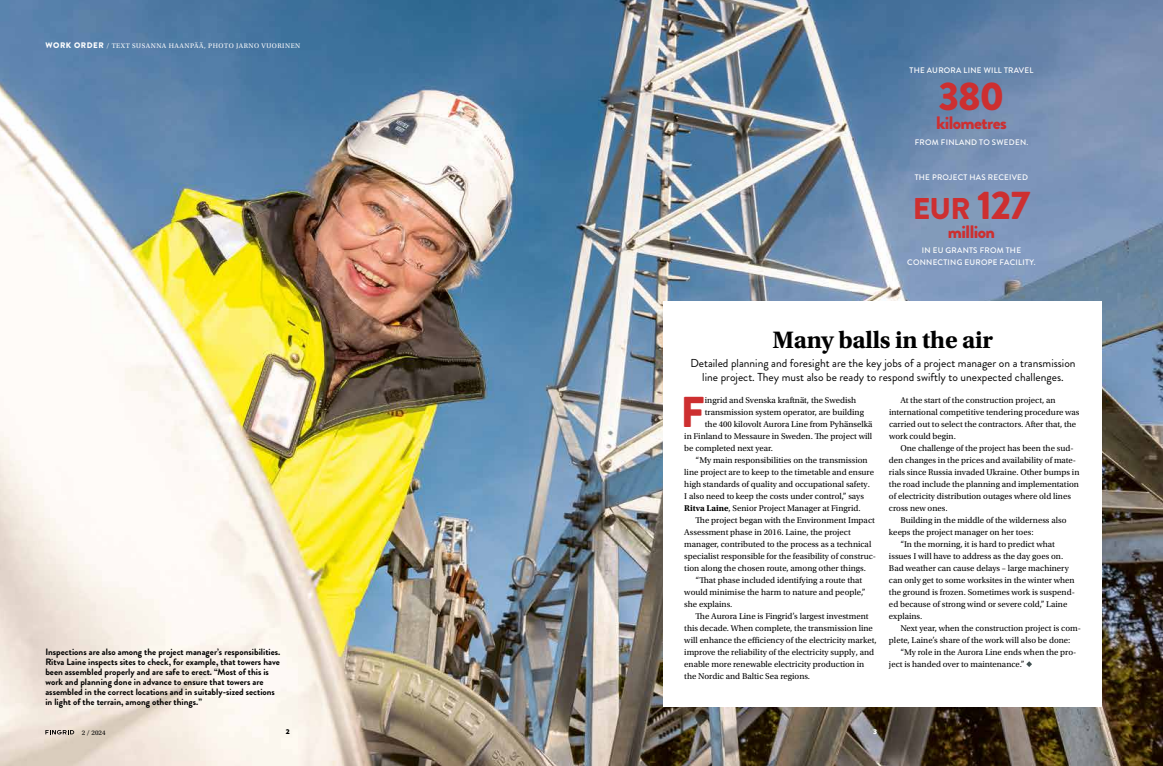
<style>
.page{position:relative;width:1163px;height:766px;background:#fff}
.page>*{position:absolute;margin:0;border:0;box-sizing:border-box;transform-origin:0 0}
.t1{font:900 43.1px "Brandon Grotesque";color:#cd2f30}
.t2{font:900 40px "Brandon Grotesque";color:#cd2f30}
.t3{font:900 30px "Brandon Grotesque";color:#cd2f30}
.t4{font:700 25px "Utopia Std";letter-spacing:-.01em;color:#000}
.t5{font:900 18px "Brandon Grotesque";letter-spacing:-.03em;color:#cd2f30}
.t6{font:11.5px/13.8px "Brandon Grotesque";color:#000;text-align:center}
.t7{font:700 9.2px/10px "Brandon Grotesque";color:#000}
.t8{font:8.8px/12px "Utopia Std";color:#000}
.t9{font:500 8px/12px "Brandon Grotesque";letter-spacing:.03em;color:#fff;text-align:center}
.t10{font:900 7.5px "Source Sans Pro";color:#000}
.t11{font:900 7.5px "Source Sans Pro";color:#fff}
.t12{font:7px "Utopia Std";letter-spacing:.07em;color:#fff}
.t13{font:7px "Utopia Std";color:#000}
.s1{font-family:"Brandon Grotesque";font-weight:900;font-size:8px}
.s2{font-size:40px}
.s3{font-weight:700}
</style>
<div class="page">
<img style="left:0;top:0;width:1162px;height:765px">
<div style="left:663px;top:301px;width:438px;height:405px;background:#fff"></div>
<svg style="left:1026px;top:661px;width:5px;height:6px"></svg>
<svg style="left:45px;top:729px;width:29px;height:5px"></svg>
<p class="t12" style="left:45px;top:42px;width:256px"><span class="s1">WORK ORDER</span> / TEXT SUSANNA HAANPÄÄ, PHOTO JARNO VUORINEN</p>
<p class="t9" style="left:909px;top:64px;width:125px">THE AURORA LINE WILL TRAVEL</p>
<h2 class="t2" style="left:938px;top:68px;width:67px">380</h2>
<h3 class="t5" style="left:935px;top:110px;width:72px">kilometres</h3>
<p class="t9" style="left:914px;top:136px;width:115px">FROM FINLAND TO SWEDEN.</p>
<p class="t9" style="left:914px;top:171px;width:115px">THE PROJECT HAS RECEIVED</p>
<h3 class="t3" style="left:912px;top:187px;width:119px">EUR <span class="s2">127</span></h3>
<h3 class="t5" style="left:947px;top:219px;width:49px">million</h3>
<p class="t9" style="left:907px;top:244px;width:130px">IN EU GRANTS FROM THE<br>CONNECTING EUROPE FACILITY.</p>
<h3 class="t4" style="left:772px;top:325px;width:222px">Many balls in the air</h3>
<h3 class="t6" style="left:690px;top:356px;width:387px">Detailed planning and foresight are the key jobs of a project manager on a transmission line project. They must also be ready to respond swiftly to unexpected challenges.</h3>
<h1 class="t1" style="left:680px;top:381px;width:26px">F</h1>
<p class="t8" style="left:704px;top:394px;width:153px">ingrid and Svenska kraftnät, the Swedish</p>
<p class="t8" style="left:888px;top:394px;width:192px;text-indent:11px">At the start of the construction project, an international competitive tendering procedure was carried out to select the contractors. After that, the work could begin.</p>
<p class="t8" style="left:888px;top:442px;width:192px;text-indent:11px">One challenge of the project has been the sud&shy;den changes in the prices and availability of mate&shy;rials since Russia invaded Ukraine. Other bumps in the road include the planning and implementation of electricity distribution outages where old lines cross new ones.</p>
<p class="t8" style="left:888px;top:514px;width:179px;text-indent:11px">Building in the middle of the wilderness also keeps the project manager on her toes:</p>
<p class="t8" style="left:888px;top:538px;width:187px;text-indent:11px">“In the morning, it is hard to predict what issues I will have to address as the day goes on.<br>Bad weather can cause delays – large machinery can only get to some worksites in the winter when the ground is frozen. Sometimes work is suspend&shy;ed because of strong wind or severe cold,” Laine explains.</p>
<p class="t8" style="left:888px;top:622px;width:193px;text-indent:11px">Next year, when the construction project is com&shy;plete, Laine’s share of the work will also be done:</p>
<p class="t8" style="left:888px;top:646px;width:189px;text-indent:11px">“My role in the Aurora Line ends when the pro&shy;ject is handed over to maintenance.”</p>
<p class="t8" style="left:704px;top:406px;width:161px">transmission system operator, are building</p>
<p class="t8" style="left:704px;top:418px;width:169px">the 400 kilovolt Aurora Line from Pyhänselkä</p>
<p class="t8" style="left:684px;top:430px;width:189px">in Finland to Messaure in Sweden. The project will</p>
<p class="t8" style="left:684px;top:442px;width:90px">be completed next year.</p>
<p class="t8" style="left:695px;top:454px;width:173px">“My main responsibilities on the transmission</p>
<p class="t8" style="left:684px;top:466px;width:191px">line project are to keep to the timetable and ensure</p>
<p class="t8" style="left:684px;top:478px;width:187px">high standards of quality and occupational safety.</p>
<p class="t8" style="left:684px;top:490px;width:181px">I also need to keep the costs under control,” says</p>
<p class="t8" style="left:684px;top:502px;width:178px"><span class="s3">Ritva Laine</span>, Senior Project Manager at Fingrid.</p>
<p class="t8" style="left:695px;top:514px;width:181px">The project began with the Environment Impact</p>
<p class="t8" style="left:684px;top:526px;width:168px">Assessment phase in 2016. Laine, the project</p>
<p class="t8" style="left:684px;top:538px;width:188px">manager, contributed to the process as a technical</p>
<p class="t8" style="left:684px;top:550px;width:193px">specialist responsible for the feasibility of construc-</p>
<p class="t8" style="left:684px;top:562px;width:186px">tion along the chosen route, among other things.   </p>
<p class="t8" style="left:695px;top:574px;width:168px">“That phase included identifying a route that</p>
<p class="t8" style="left:684px;top:586px;width:183px">would minimise the harm to nature and people,”</p>
<p class="t8" style="left:684px;top:598px;width:52px">she explains.   </p>
<p class="t8" style="left:695px;top:610px;width:174px">The Aurora Line is Fingrid’s largest investment</p>
<p class="t8" style="left:684px;top:622px;width:190px">this decade. When complete, the transmission line</p>
<p class="t8" style="left:684px;top:634px;width:194px">will enhance the efficiency of the electricity market,</p>
<p class="t8" style="left:684px;top:646px;width:191px">improve the reliability of the electricity supply, and</p>
<p class="t8" style="left:684px;top:658px;width:182px">enable more renewable electricity production in</p>
<p class="t8" style="left:684px;top:670px;width:127px">the Nordic and Baltic Sea regions.</p>
<p class="t7" style="left:45px;top:647px;width:236px">Inspections are also among the project manager’s responsibilities.<br>Ritva Laine inspects sites to check, for example, that towers have been assembled properly and are safe to erect. “Most of this is work and planning done in advance to ensure that towers are assembled in the correct locations and in suitably-sized sections in light of the terrain, among other things.”</p>
<p class="t13" style="left:82px;top:728px;width:25px">2 / 2024</p>
<p class="t10" style="left:286px;top:726px;width:6px">2</p>
<p class="t11" style="left:872px;top:726px;width:6px">3</p>
</div>
